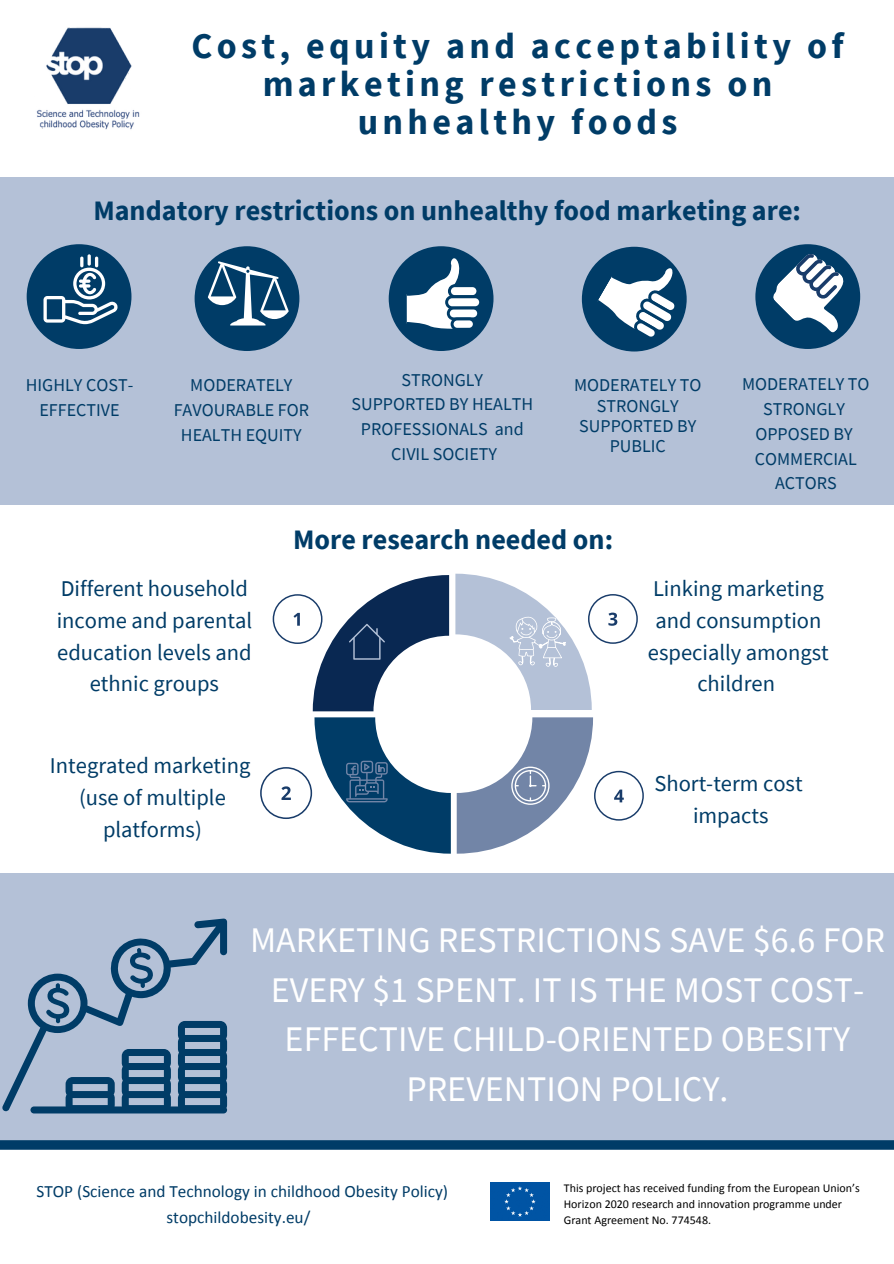
<style>
.page{position:relative;width:894px;height:1264px;background:#fff}
.page>*{position:absolute;margin:0;border:0;box-sizing:border-box;transform-origin:0 0}
.t1{font:36px/49.5px "Source Sans Pro";color:#fff;text-align:center}
.t2{font:700 36px/38.2px "Source Sans Pro";letter-spacing:.12em;color:#003c67;text-align:center}
.t3{font:700 28.05px "Source Sans Pro";color:#003c67}
.t4{font:22.5px/31.5px "Source Sans Pro";color:#003c67;text-align:center}
.t5{font:18px/24.8px "Source Sans Pro";color:#003c67;text-align:center}
.t6{font:17.25px "Calibri";color:#003c67}
.t7{font:12px/15.8px "Calibri";color:#000}
</style>
<div class="page">
<div style="left:0;top:178px;width:893px;height:326px;background:#b4c1d7"></div>
<img style="left:36px;top:27px;width:104px;height:103px">
<div style="left:0;top:873px;width:893px;height:270px;background:#b4c1d7"></div>
<svg style="left:0;top:1140px;width:893px;height:9px;background:#043f69"></svg>
<img style="left:491px;top:1182px;width:58px;height:38px">
<svg style="left:2px;top:918px;width:225px;height:195px"></svg>
<svg style="left:272px;top:575px;width:177px;height:136px"></svg>
<svg style="left:456px;top:717px;width:187px;height:136px"></svg>
<svg style="left:260px;top:717px;width:190px;height:136px"></svg>
<svg style="left:455px;top:573px;width:182px;height:137px"></svg>
<div style="left:388px;top:246px;width:105px;height:105px;background:#003c67;border-radius:50%"></div>
<div style="left:581px;top:247px;width:105px;height:104px;background:#003c67;border-radius:50%"></div>
<div style="left:27px;top:244px;width:104px;height:105px;background:#003c67;border-radius:50%"></div>
<div style="left:194px;top:246px;width:105px;height:105px;background:#003c67;border-radius:50%"></div>
<svg style="left:43px;top:256px;width:75px;height:68px"></svg>
<svg style="left:208px;top:261px;width:81px;height:64px"></svg>
<svg style="left:406px;top:255px;width:76px;height:77px"></svg>
<div style="left:755px;top:244px;width:104px;height:105px;background:#003c67;border-radius:50%"></div>
<svg style="left:767px;top:248px;width:94px;height:98px"></svg>
<svg style="left:593px;top:246px;width:94px;height:96px"></svg>
<p class="t2" style="left:191px;top:26px;width:653px">Cost, equity and acceptability of marketing restrictions on unhealthy foods</p>
<p class="t3" style="left:93px;top:192px;width:709px">Mandatory restrictions on unhealthy food marketing are:</p>
<p class="t5" style="left:401px;top:367px;width:83px">STRONGLY</p>
<p class="t5" style="left:351px;top:391px;width:183px">SUPPORTED BY HEALTH</p>
<p class="t5" style="left:361px;top:416px;width:164px">PROFESSIONALS and</p>
<p class="t5" style="left:391px;top:441px;width:107px">CIVIL SOCIETY</p>
<p class="t5" style="left:26px;top:373px;width:109px">HIGHLY COST-<br>EFFECTIVE</p>
<p class="t5" style="left:174px;top:373px;width:137px">MODERATELY<br>FAVOURABLE FOR<br>HEALTH EQUITY</p>
<p class="t5" style="left:574px;top:375px;width:129px;line-height:20.2px">MODERATELY TO<br>STRONGLY<br>SUPPORTED BY<br>PUBLIC</p>
<p class="t3" style="left:293px;top:521px;width:321px">More research needed on:</p>
<p class="t5" style="left:742px;top:371px;width:129px">MODERATELY TO<br>STRONGLY</p>
<p class="t5" style="left:755px;top:421px;width:99px">OPPOSED BY</p>
<p class="t5" style="left:754px;top:446px;width:103px">COMMERCIAL</p>
<p class="t5" style="left:774px;top:470px;width:63px">ACTORS</p>
<p class="t4" style="left:57px;top:572px;width:197px">Different household income and parental education levels and ethnic groups</p>
<p class="t4" style="left:50px;top:749px;width:202px">Integrated marketing</p>
<p class="t4" style="left:79px;top:781px;width:148px">(use of multiple platforms)</p>
<p class="t4" style="left:647px;top:572px;width:182px">Linking marketing and consumption especially amongst children</p>
<p class="t4" style="left:654px;top:767px;width:150px">Short-term cost</p>
<p class="t4" style="left:692px;top:799px;width:77px">impacts</p>
<p class="t1" style="left:250px;top:914px;width:636px">MARKETING RESTRICTIONS SAVE $6.6 FOR<br>EVERY $1 SPENT. IT IS THE MOST COST-<br>EFFECTIVE CHILD-ORIENTED OBESITY<br>PREVENTION POLICY.</p>
<p class="t6" style="left:37px;top:1183px;width:413px">STOP (Science and Technology in childhood Obesity Policy)</p>
<p class="t6" style="left:166px;top:1209px;width:145px">stopchildobesity.eu/</p>
<p class="t7" style="left:563px;top:1181px;width:297px">This project has received funding from the European Union’s<br>Horizon 2020 research and innovation programme under<br>Grant Agreement No. 774548.</p>
</div>
